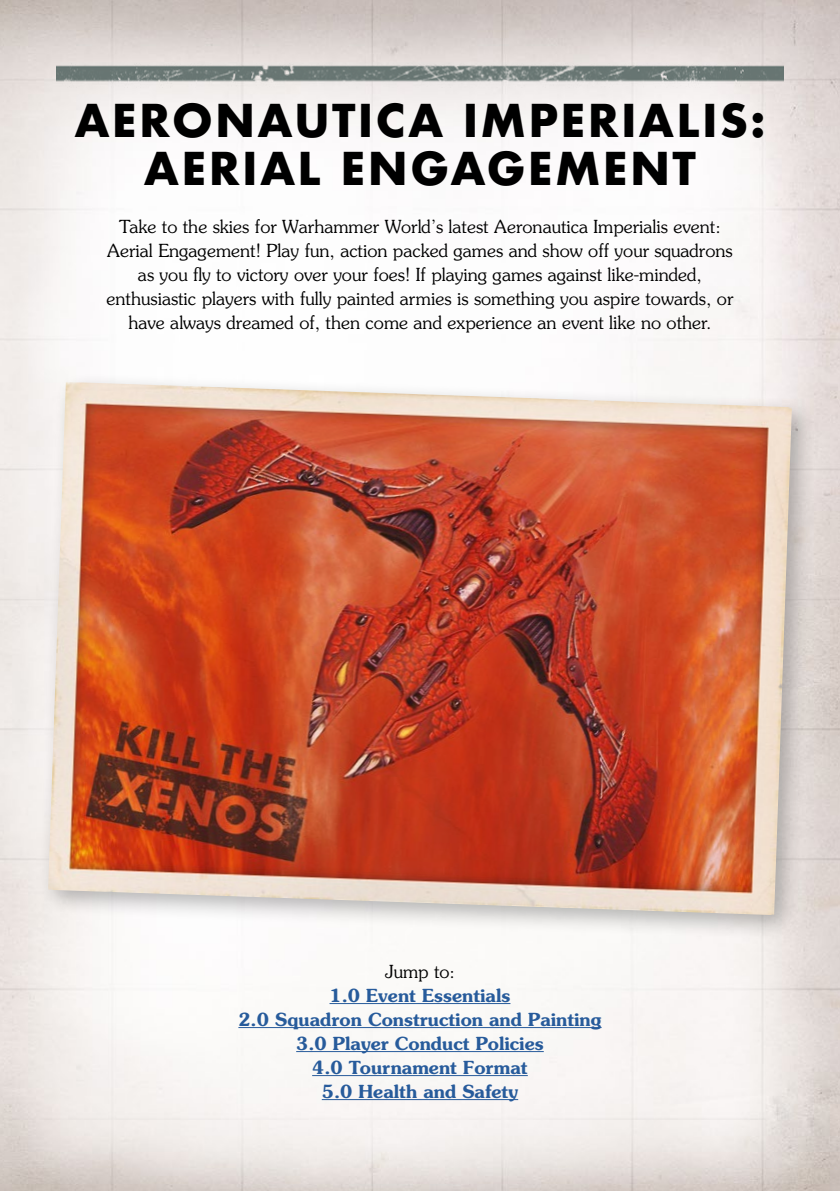
<style>
.page{position:relative;width:840px;height:1191px;background:#fff}
.page>*{position:absolute;margin:0;border:0;box-sizing:border-box;transform-origin:0 0}
.t1{font:700 44px/48px "Futura";letter-spacing:.05em;color:#000;text-align:center}
.t2{font:300 18px/24px "Souvenir Std";color:#000;text-align:center}
.t3{font:600 18px/24px "Souvenir Std";color:#275b9b;text-align:center}
</style>
<div class="page">
<img style="left:0;top:0;width:839px;height:1191px">
<img style="left:57px;top:55px;width:725px;height:34px">
<div style="left:38px;top:372px;width:779px;height:569px;background:#000;opacity:.28"></div>
<img style="left:48px;top:382px;width:743px;height:533px">
<hr style="left:329px;top:1003px;width:181px;height:1px;background:#275b9b">
<hr style="left:238px;top:1027px;width:363px;height:1px;background:#275b9b">
<hr style="left:296px;top:1051px;width:247px;height:1px;background:#275b9b">
<hr style="left:312px;top:1075px;width:215px;height:1px;background:#275b9b">
<hr style="left:321px;top:1099px;width:197px;height:1px;background:#275b9b">
<h1 class="t1" style="left:74px;top:97px;width:692px">AERONAUTICA IMPERIALIS:<br>AERIAL ENGAGEMENT</h1>
<p class="t2" style="left:106px;top:215px;width:628px">Take to the skies for Warhammer World’s latest Aeronautica Imperialis event:<br>Aerial Engagement! Play fun, action packed games and show off your squadrons as you fly to victory over your foes! If playing games against like-minded, enthusiastic players with fully painted armies is something you aspire towards, or have always dreamed of, then come and experience an event like no other.</p>
<p class="t2" style="left:385px;top:959px;width:71px">Jump to:</p>
<p class="t3" style="left:238px;top:983px;width:364px">1.0 Event Essentials<br>2.0 Squadron Construction and Painting<br>3.0 Player Conduct Policies<br>4.0 Tournament Format<br>5.0 Health and Safety</p>
</div>
